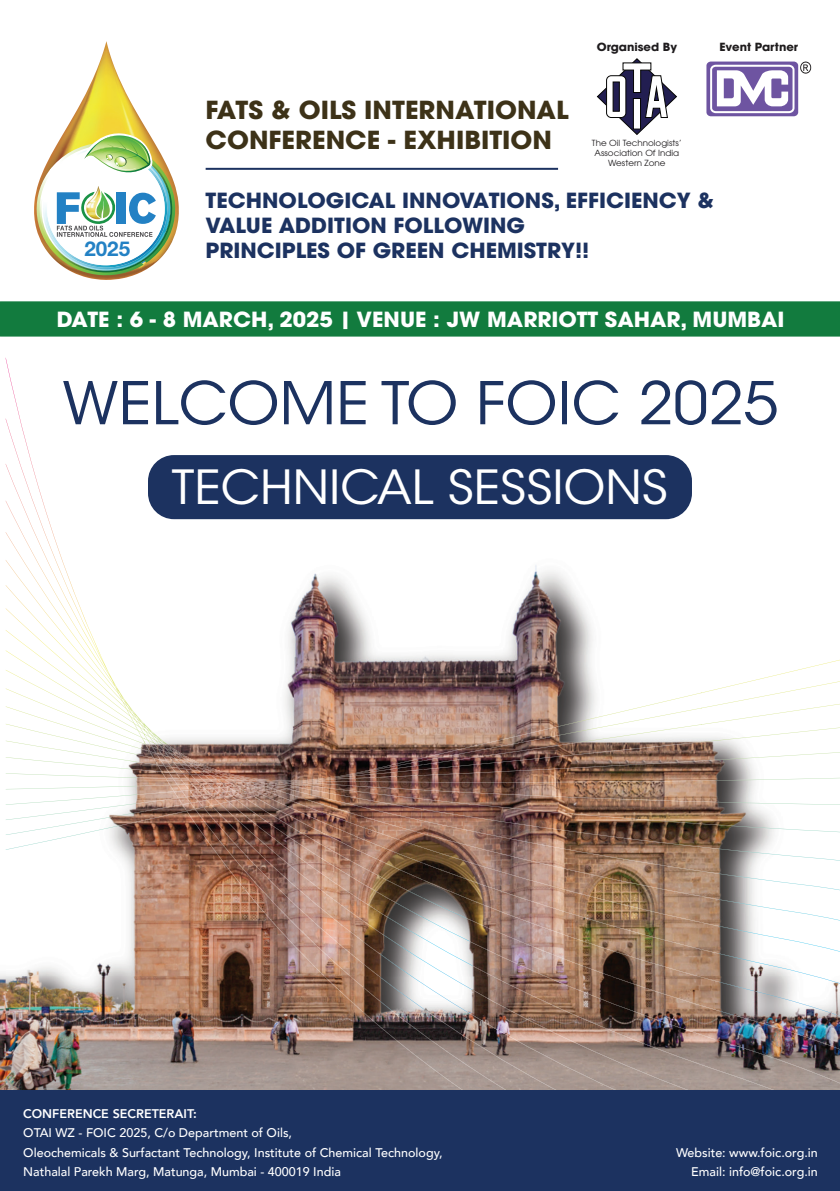
<style>
.page{position:relative;width:840px;height:1191px;background:#fff}
.page>*{position:absolute;margin:0;border:0;box-sizing:border-box;transform-origin:0 0}
.t1{font:46.8px "ITC Avant Garde Std";color:#fff;scale:1.04 1}
.t2{font:700 24.6px/29.6px "Avant Garde LT";color:#3d3218;scale:1.04 1}
.t3{font:700 20.8px/24.8px "Avant Garde LT";color:#1c3260;scale:1.04 1}
.t4{font:700 20.8px "Avant Garde LT";color:#fff;scale:1.04 1}
.t5{font:700 20.6px "Helvetica Neue LT Pro";color:#2381c4}
.t6{font:500 12.6px/19.4px "Avenir";color:#fff}
.t7{font:800 12.6px "Avenir";color:#fff}
.t8{font:700 11.2px "Avant Garde LT";color:#1f1c1d;scale:1.04 1}
.t9{font:700 11.2px "Avant Garde LT";color:#1f1c1e;scale:1.04 1}
.t10{font:8.4px/10px "Avant Garde LT";color:#1f1c1e;text-align:center;scale:1.04 1}
</style>
<div class="page">
<img style="left:0;top:61px;width:839px;height:1029px">
<img style="left:6px;top:357px;width:52px;height:191px">
<img style="left:63px;top:380px;width:713px;height:45px">
<img style="left:6px;top:548px;width:139px;height:195px">
<img style="left:700px;top:660px;width:139px;height:430px">
<img style="left:144px;top:724px;width:70px;height:126px">
<img style="left:353px;top:692px;width:348px;height:398px">
<img style="left:213px;top:768px;width:141px;height:146px">
<img style="left:324px;top:976px;width:30px;height:28px">
<div style="left:0;top:301px;width:839px;height:35px;background:#127b3e"></div>
<svg style="left:103px;top:41px;width:6px;height:11px"></svg>
<img style="left:31px;top:52px;width:148px;height:80px">
<img style="left:29px;top:132px;width:154px;height:148px">
<svg style="left:596px;top:58px;width:81px;height:77px"></svg>
<div style="left:632px;top:98px;width:8px;height:31px;background:#fff;border:1px solid #050504"></div>
<div style="left:706px;top:62px;width:91px;height:54px;background:linear-gradient(to right,#6e54a1,#6e54a1);border-radius:4px"></div>
<svg style="left:709px;top:62px;width:101px;height:51px"></svg>
<hr style="left:205px;top:168px;width:352px;height:2px;background:#1c3260">
<div style="left:0;top:1090px;width:839px;height:101px;background:#1c3260"></div>
<div style="left:148px;top:455px;width:543px;height:64px;background:#1c3260;border-radius:26px"></div>
<h3 class="t5" style="left:84px;top:236px;width:47px">2025</h3>
<h2 class="t2" style="left:205px;top:95px;width:350px">FATS &amp; OILS INTERNATIONAL<br>CONFERENCE - EXHIBITION</h2>
<p class="t9" style="left:596px;top:39px;width:79px">Organised By</p>
<p class="t10" style="left:591px;top:137px;width:88px">The Oil Technologists’<br>Association Of India<br>Western Zone</p>
<p class="t8" style="left:719px;top:39px;width:77px">Event Partner</p>
<h3 class="t3" style="left:205px;top:188px;width:490px">TECHNOLOGICAL INNOVATIONS, EFFICIENCY &amp;<br>VALUE ADDITION FOLLOWING<br>PRINCIPLES OF GREEN CHEMISTRY!!</h3>
<h3 class="t4" style="left:57px;top:306px;width:700px">DATE : 6 - 8 MARCH, 2025 | VENUE : JW MARRIOTT SAHAR, MUMBAI</h3>
<h1 class="t1" style="left:172px;top:459px;width:478px">TECHNICAL SESSIONS</h1>
<p class="t7" style="left:23px;top:1103px;width:175px">CONFERENCE SECRETERAIT:</p>
<p class="t6" style="left:23px;top:1122px;width:420px">OTAI WZ - FOIC 2025, C/o Department of Oils,<br>Oleochemicals &amp; Surfactant Technology, Institute of Chemical Technology,<br>Nathalal Parekh Marg, Matunga, Mumbai - 400019 India</p>
<p class="t6" style="left:675px;top:1141px;width:143px;text-align:right">Website: www.foic.org.in<br>Email: info@foic.org.in</p>
</div>
